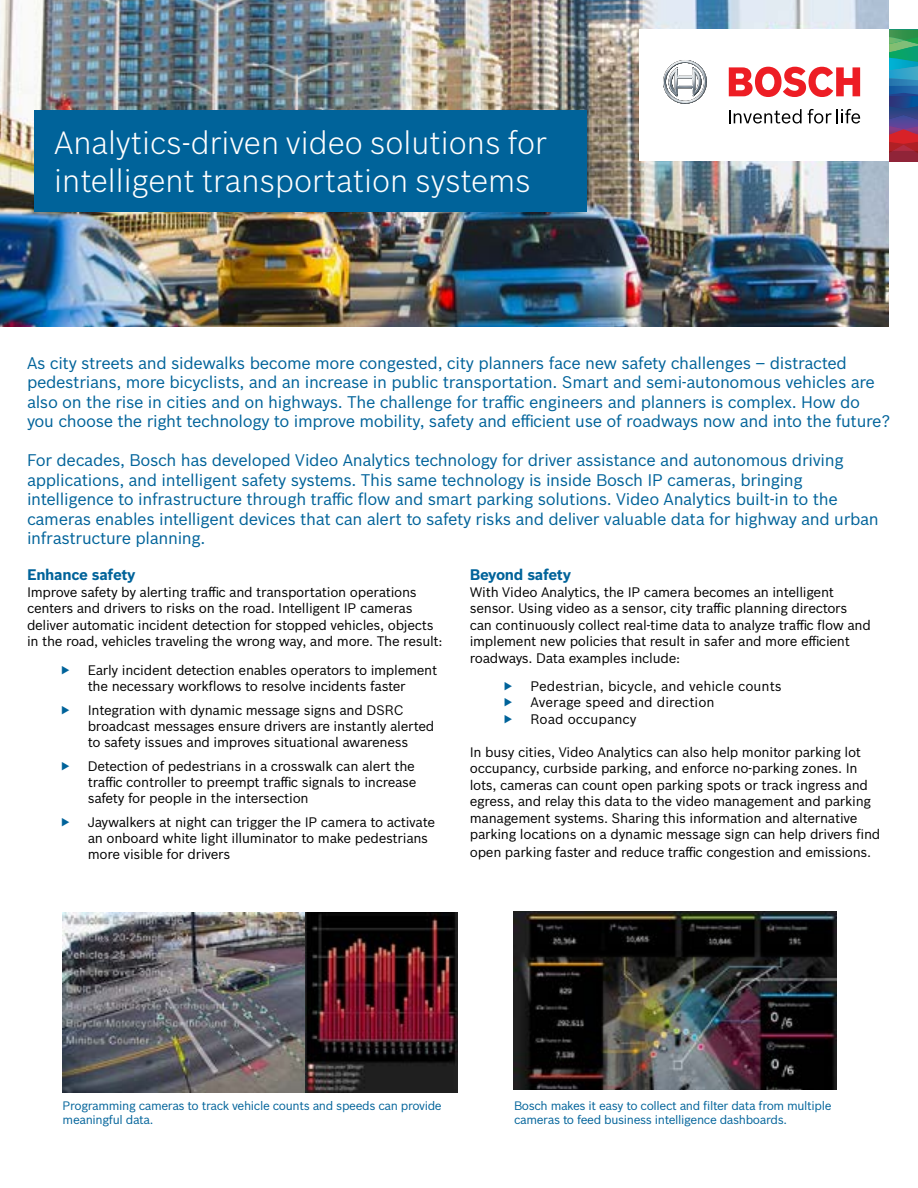
<style>
.page{position:relative;width:918px;height:1188px;background:#fff}
.page>*{position:absolute;margin:0;border:0;box-sizing:border-box;transform-origin:0 0}
.t1{font:300 31.5px/37.8px "Bosch Sans";color:#fff}
.t2{font:16.5px/19.5px "Bosch Sans";letter-spacing:-.02em;color:#00639a}
.t3{font:700 15px "Bosch Sans";letter-spacing:-.02em;color:#00639a}
.t4{font:13.5px/16.5px "Bosch Sans";letter-spacing:-.02em;color:#000}
.t5{font:13.5px "Bosch Sans";color:#000}
.t6{font:13.5px "Bosch Sans";color:#00639a}
.t7{font:12px/14.4px "Bosch Sans";letter-spacing:-.03em;color:#00639a}
</style>
<div class="page">
<img style="left:0;top:0;width:889px;height:326px">
<div style="left:34px;top:110px;width:553px;height:102px;background:#00639a"></div>
<div style="left:639px;top:30px;width:279px;height:131px;background:#fff"></div>
<svg style="left:889px;top:30px;width:29px;height:131px;background:#4d657a"></svg>
<svg style="left:663px;top:60px;width:44px;height:44px"></svg>
<svg style="left:729px;top:109px;width:73px;height:15px"></svg>
<svg style="left:808px;top:109px;width:52px;height:15px"></svg>
<svg style="left:729px;top:67px;width:131px;height:30px"></svg>
<img style="left:63px;top:913px;width:243px;height:179px">
<img style="left:306px;top:912px;width:152px;height:180px">
<img style="left:513px;top:912px;width:324px;height:178px">
<h1 class="t1" style="left:54px;top:122px;width:494px">Analytics-driven video solutions for intelligent transportation systems</h1>
<p class="t2" style="left:27px;top:352px;width:865px">As city streets and sidewalks become more congested, city planners face new safety challenges – distracted pedestrians, more bicyclists, and an increase in public transportation. Smart and semi-autonomous vehicles are also on the rise in cities and on highways. The challenge for traffic engineers and planners is complex. How do you choose the right technology to improve mobility, safety and efficient use of roadways now and into the future?</p>
<p class="t2" style="left:27px;top:450px;width:853px">For decades, Bosch has developed Video Analytics technology for driver assistance and autonomous driving applications, and intelligent safety systems. This same technology is inside Bosch IP cameras, bringing intelligence to infrastructure through traffic flow and smart parking solutions. Video Analytics built-in to the cameras enables intelligent devices that can alert to safety risks and deliver valuable data for highway and urban infrastructure planning.</p>
<p class="t3" style="left:27px;top:564px;width:110px">Enhance safety</p>
<p class="t4" style="left:27px;top:583px;width:417px">Improve safety by alerting traffic and transportation operations centers and drivers to risks on the road. Intelligent IP cameras deliver automatic incident detection for stopped vehicles, objects in the road, vehicles traveling the wrong way, and more. The result:</p>
<p class="t6" style="left:61px;top:660px;width:11px">▶</p>
<p class="t4" style="left:88px;top:661px;width:351px">Early incident detection enables operators to implement the necessary workflows to resolve incidents faster</p>
<p class="t6" style="left:61px;top:700px;width:11px">▶</p>
<p class="t4" style="left:88px;top:701px;width:348px">Integration with dynamic message signs and DSRC broadcast messages ensure drivers are instantly alerted to safety issues and improves situational awareness</p>
<p class="t6" style="left:61px;top:756px;width:11px">▶</p>
<p class="t4" style="left:88px;top:757px;width:330px;text-align:justify">Detection of pedestrians in a crosswalk can alert the traffic controller to preempt traffic signals to increase safety for people in the intersection</p>
<p class="t6" style="left:61px;top:812px;width:11px">▶</p>
<p class="t4" style="left:88px;top:813px;width:349px">Jaywalkers at night can trigger the IP camera to activate an onboard white light illuminator to make pedestrians more visible for drivers</p>
<p class="t3" style="left:470px;top:564px;width:103px">Beyond safety</p>
<p class="t4" style="left:470px;top:583px;width:403px">With Video Analytics, the IP camera becomes an intelligent sensor. Using video as a sensor, city traffic planning directors can continuously collect real-time data to analyze traffic flow and implement new policies that result in safer and more efficient roadways. Data examples include:</p>
<p class="t6" style="left:504px;top:676px;width:11px">▶</p>
<p class="t5" style="left:531px;top:676px;width:253px">Pedestrian, bicycle, and vehicle counts</p>
<p class="t6" style="left:504px;top:692px;width:11px">▶</p>
<p class="t5" style="left:531px;top:692px;width:186px">Average speed and direction</p>
<p class="t6" style="left:504px;top:709px;width:11px">▶</p>
<p class="t5" style="left:531px;top:709px;width:108px">Road occupancy</p>
<p class="t4" style="left:470px;top:742px;width:412px">In busy cities, Video Analytics can also help monitor parking lot occupancy, curbside parking, and enforce no-parking zones. In lots, cameras can count open parking spots or track ingress and egress, and relay this data to the video management and parking management systems. Sharing this information and alternative parking locations on a dynamic message sign can help drivers find</p>
<p class="t4" style="left:470px;top:843px;width:403px">open parking faster and reduce traffic congestion and emissions.</p>
<p class="t7" style="left:63px;top:1097px;width:381px">Programming cameras to track vehicle counts and speeds can provide meaningful data.</p>
<p class="t7" style="left:514px;top:1097px;width:319px">Bosch makes it easy to collect and filter data from multiple cameras to feed business intelligence dashboards.</p>
</div>
